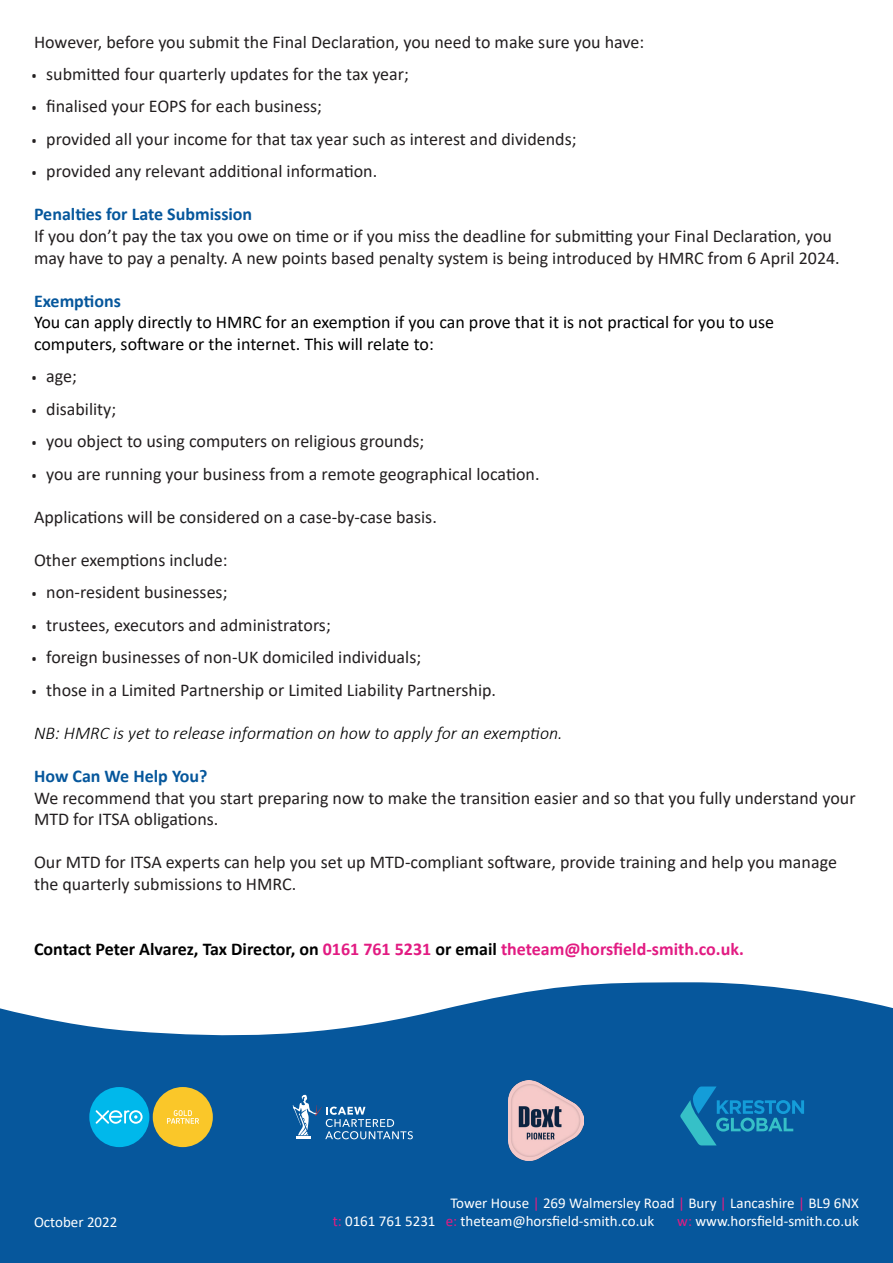
<style>
.page{position:relative;width:893px;height:1263px;background:#fff}
.page>*{position:absolute;margin:0;border:0;box-sizing:border-box;transform-origin:0 0}
.t1{font:18px/21.6px "Calibri";color:#231f20}
.t2{font:18px "Calibri";color:#000}
.t3{font:700 18px "Calibri";color:#000}
.t4{font:italic 300 18px "Calibri";color:#000}
.t5{font:700 18px "Calibri";color:#06579c}
.t6{font:15px "Calibri";color:#fff}
.s1{font-size:27px}
.s2{color:#e21b82}
</style>
<div class="page">
<svg style="left:0;top:982px;width:893px;height:281px;background:#2068a6"></svg>
<svg style="left:293px;top:1095px;width:120px;height:44px;background:#2e71ab"></svg>
<div style="left:89px;top:1087px;width:60px;height:60px;background:#00b8eb;border-radius:50%"></div>
<svg style="left:96px;top:1110px;width:47px;height:14px"></svg>
<div style="left:153px;top:1087px;width:60px;height:60px;background:#fac729;border-radius:50%"></div>
<svg style="left:167px;top:1110px;width:32px;height:14px"></svg>
<img style="left:509px;top:1081px;width:74px;height:80px">
<svg style="left:680px;top:1086px;width:124px;height:59px;background:#0f70aa"></svg>
<div style="left:34px;top:1216px;width:94px;height:19px;background:#06579c"></div>
<p class="t1" style="left:34px;top:30px;width:612px">However, before you submit the Final Declaration, you need to make sure you have:</p>
<p class="t1" style="left:34px;top:63px;width:376px"><span class="s1">۬</span> submitted four quarterly updates for the tax year;</p>
<p class="t1" style="left:34px;top:95px;width:289px"><span class="s1">۬</span> finalised your EOPS for each business;</p>
<p class="t1" style="left:34px;top:127px;width:544px"><span class="s1">۬</span> provided all your income for that tax year such as interest and dividends;</p>
<p class="t1" style="left:34px;top:160px;width:345px"><span class="s1">۬</span> provided any relevant additional information.</p>
<p class="t5" style="left:34px;top:202px;width:220px">Penalties for Late Submission</p>
<p class="t1" style="left:34px;top:225px;width:807px">If you don’t pay the tax you owe on time or if you miss the deadline for submitting your Final Declaration, you may have to pay a penalty. A new points based penalty system is being introduced by HMRC from 6 April 2024.</p>
<p class="t5" style="left:34px;top:288px;width:88px">Exemptions</p>
<p class="t2" style="left:34px;top:310px;width:742px">You can apply directly to HMRC for an exemption if you can prove that it is not practical for you to use</p>
<p class="t2" style="left:34px;top:331px;width:401px">computers, software or the internet. This will relate to:</p>
<p class="t1" style="left:34px;top:365px;width:44px"><span class="s1">۬</span> age;</p>
<p class="t1" style="left:34px;top:397px;width:84px"><span class="s1">۬</span> disability;</p>
<p class="t1" style="left:34px;top:430px;width:392px"><span class="s1">۬</span> you object to using computers on religious grounds;</p>
<p class="t1" style="left:34px;top:462px;width:507px"><span class="s1">۬</span> you are running your business from a remote geographical location.</p>
<p class="t1" style="left:34px;top:505px;width:404px">Applications will be considered on a case-by-case basis.</p>
<p class="t1" style="left:34px;top:549px;width:195px">Other exemptions include:</p>
<p class="t1" style="left:34px;top:581px;width:195px"><span class="s1">۬</span> non-resident businesses;</p>
<p class="t1" style="left:34px;top:613px;width:298px"><span class="s1">۬</span> trustees, executors and administrators;</p>
<p class="t1" style="left:34px;top:646px;width:389px"><span class="s1">۬</span> foreign businesses of non-UK domiciled individuals;</p>
<p class="t1" style="left:34px;top:678px;width:464px"><span class="s1">۬</span> those in a Limited Partnership or Limited Liability Partnership.</p>
<p class="t4" style="left:34px;top:722px;width:530px">NB: HMRC is yet to release information on how to apply for an exemption.</p>
<p class="t5" style="left:34px;top:763px;width:175px">How Can We Help You?</p>
<p class="t1" style="left:34px;top:786px;width:823px">We recommend that you start preparing now to make the transition easier and so that you fully understand your<br>MTD for ITSA obligations.</p>
<p class="t1" style="left:34px;top:851px;width:804px">Our MTD for ITSA experts can help you set up MTD-compliant software, provide training and help you manage the quarterly submissions to HMRC.</p>
<p class="t3" style="left:34px;top:936px;width:711px">Contact Peter Alvarez, Tax Director, on <span class="s2">0161 761 5231</span> or email <span class="s2">theteam@horsfield-smith.co.uk.</span></p>
<p class="t6" style="left:34px;top:1212px;width:85px">October 2022</p>
<p class="t6" style="left:450px;top:1193px;width:410px">Tower House <span class="s2">|</span> 269 Walmersley Road <span class="s2">|</span> Bury <span class="s2">|</span> Lancashire <span class="s2">|</span> BL9 6NX</p>
<p class="t6" style="left:333px;top:1211px;width:323px"><span class="s2">t:</span> 0161 761 5231 <span class="s2">e:</span> theteam@horsfield-smith.co.uk</p>
<p class="t6" style="left:677px;top:1211px;width:183px"><span class="s2">w:</span> www.horsfield-smith.co.uk</p>
</div>
